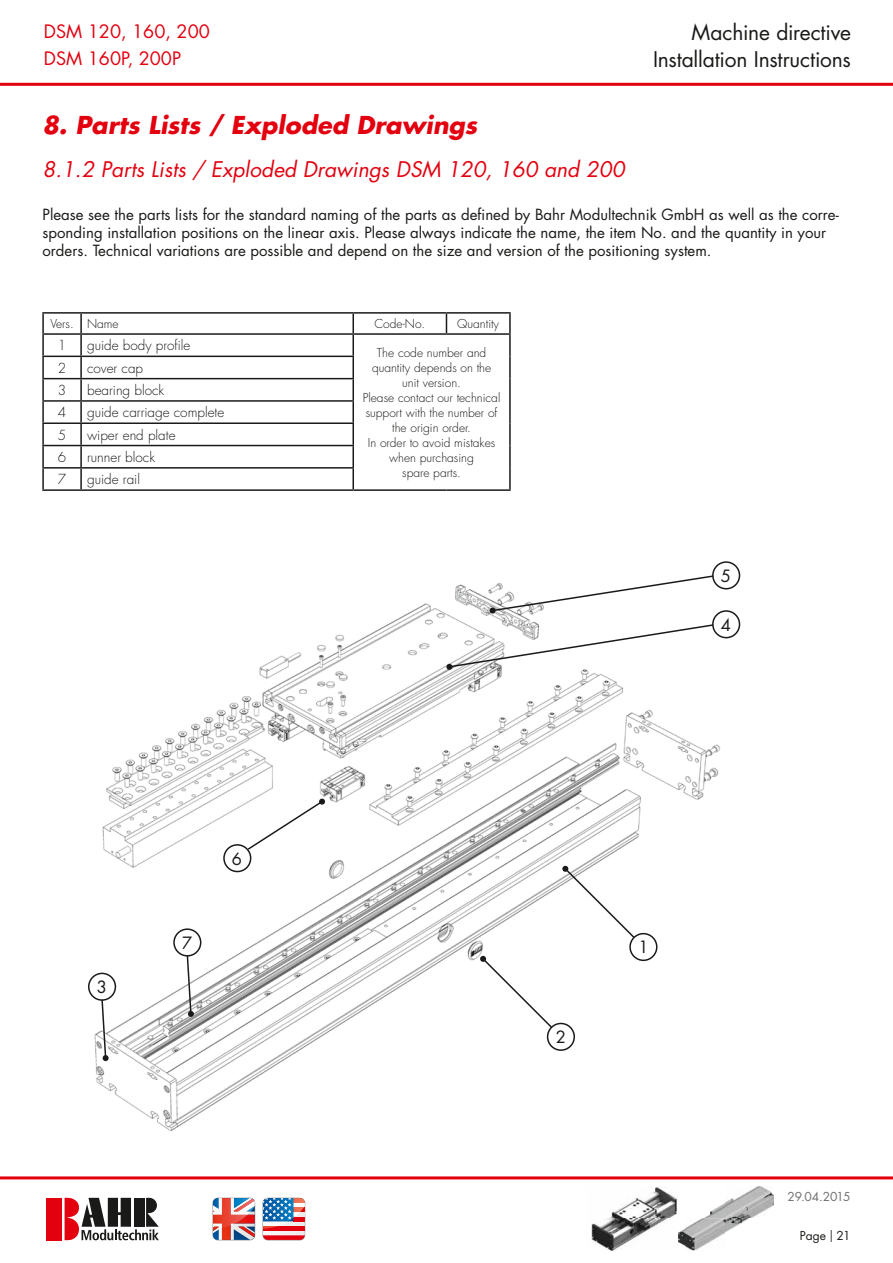
<style>
.page{position:relative;width:893px;height:1263px;background:#fff}
.page>*{position:absolute;margin:0;border:0;box-sizing:border-box;transform-origin:0 0}
.t1{font:italic 700 24px "Futura";color:#e3000f}
.t2{font:italic 21px "Futura";color:#e3000f}
.t3{font:21px/27px "Futura";letter-spacing:-.01em;color:#1a1a18;text-align:right}
.t4{font:18px/27px "Futura";color:#e3000f}
.t5{font:16.5px "Futura";color:#1a1a18}
.t6{font:15px/18px "Futura";color:#1a1a18}
.t7{font:300 13.5px "Futura";color:#1a1a18}
.t8{font:300 12px/15px "Futura";color:#1a1a18;text-align:center}
.t9{font:12px "Futura";letter-spacing:-.015em;color:#6f6f6e}
.t10{font:12px "Futura";letter-spacing:-.005em;color:#1a1a18}
.s1{font-family:"Minion Pro"}
</style>
<div class="page">
<img style="left:88px;top:581px;width:638px;height:550px">
<hr style="left:0;top:1176px;width:893px;height:3px;background:#e3000f">
<hr style="left:0;top:83px;width:893px;height:3px;background:#e3000f">
<div style="left:47px;top:1198px;width:15px;height:42px;background:#e3000f"></div>
<svg style="left:65px;top:1198px;width:94px;height:42px"></svg>
<img style="left:591px;top:1187px;width:87px;height:63px">
<svg style="left:262px;top:1198px;width:43px;height:42px"></svg>
<svg style="left:213px;top:1198px;width:43px;height:42px"></svg>
<img style="left:678px;top:1186px;width:95px;height:64px">
<hr style="left:42px;top:312px;width:39px;height:2px;background:#1a1a18">
<svg style="left:42px;top:314px;width:2px;height:19px"></svg>
<hr style="left:81px;top:312px;width:272px;height:2px;background:#1a1a18">
<svg style="left:80px;top:314px;width:2px;height:19px"></svg>
<hr style="left:353px;top:312px;width:93px;height:2px;background:#1a1a18">
<svg style="left:352px;top:314px;width:2px;height:19px"></svg>
<hr style="left:446px;top:312px;width:65px;height:2px;background:#1a1a18">
<svg style="left:446px;top:314px;width:1px;height:19px"></svg>
<svg style="left:509px;top:314px;width:2px;height:19px"></svg>
<hr style="left:42px;top:333px;width:39px;height:2px;background:#1a1a18">
<hr style="left:42px;top:335px;width:2px;height:21px;background:#1a1a18">
<hr style="left:81px;top:333px;width:272px;height:2px;background:#1a1a18">
<hr style="left:80px;top:335px;width:2px;height:21px;background:#1a1a18">
<hr style="left:353px;top:333px;width:93px;height:2px;background:#1a1a18">
<hr style="left:352px;top:335px;width:2px;height:21px;background:#1a1a18">
<hr style="left:446px;top:333px;width:65px;height:2px;background:#1a1a18">
<hr style="left:509px;top:335px;width:2px;height:21px;background:#1a1a18">
<hr style="left:42px;top:356px;width:39px;height:1px;background:#1a1a18">
<hr style="left:42px;top:357px;width:2px;height:21px;background:#1a1a18">
<hr style="left:81px;top:356px;width:273px;height:1px;background:#1a1a18">
<hr style="left:80px;top:357px;width:2px;height:21px;background:#1a1a18">
<hr style="left:352px;top:357px;width:2px;height:21px;background:#1a1a18">
<hr style="left:509px;top:356px;width:2px;height:23px;background:#1a1a18">
<hr style="left:42px;top:378px;width:39px;height:1px;background:#1a1a18">
<hr style="left:42px;top:379px;width:2px;height:21px;background:#1a1a18">
<hr style="left:81px;top:378px;width:273px;height:1px;background:#1a1a18">
<hr style="left:80px;top:379px;width:2px;height:21px;background:#1a1a18">
<hr style="left:352px;top:379px;width:2px;height:21px;background:#1a1a18">
<hr style="left:509px;top:379px;width:2px;height:22px;background:#1a1a18">
<hr style="left:42px;top:400px;width:39px;height:2px;background:#1a1a18">
<hr style="left:42px;top:402px;width:2px;height:20px;background:#1a1a18">
<hr style="left:81px;top:400px;width:273px;height:2px;background:#1a1a18">
<hr style="left:80px;top:402px;width:2px;height:20px;background:#1a1a18">
<hr style="left:352px;top:402px;width:2px;height:20px;background:#1a1a18">
<hr style="left:509px;top:401px;width:2px;height:22px;background:#1a1a18">
<hr style="left:42px;top:422px;width:39px;height:2px;background:#1a1a18">
<hr style="left:42px;top:424px;width:2px;height:21px;background:#1a1a18">
<hr style="left:81px;top:422px;width:273px;height:2px;background:#1a1a18">
<hr style="left:80px;top:424px;width:2px;height:21px;background:#1a1a18">
<hr style="left:352px;top:424px;width:2px;height:21px;background:#1a1a18">
<hr style="left:509px;top:423px;width:2px;height:22px;background:#1a1a18">
<hr style="left:42px;top:445px;width:39px;height:1px;background:#1a1a18">
<hr style="left:42px;top:446px;width:2px;height:21px;background:#1a1a18">
<hr style="left:81px;top:445px;width:273px;height:1px;background:#1a1a18">
<hr style="left:80px;top:446px;width:2px;height:21px;background:#1a1a18">
<hr style="left:352px;top:446px;width:2px;height:21px;background:#1a1a18">
<hr style="left:509px;top:445px;width:2px;height:23px;background:#1a1a18">
<hr style="left:42px;top:467px;width:39px;height:2px;background:#1a1a18">
<hr style="left:42px;top:469px;width:2px;height:20px;background:#1a1a18">
<hr style="left:81px;top:467px;width:273px;height:2px;background:#1a1a18">
<hr style="left:80px;top:469px;width:2px;height:20px;background:#1a1a18">
<hr style="left:352px;top:469px;width:2px;height:20px;background:#1a1a18">
<hr style="left:509px;top:468px;width:2px;height:21px;background:#1a1a18">
<hr style="left:42px;top:489px;width:39px;height:2px;background:#1a1a18">
<hr style="left:81px;top:489px;width:272px;height:2px;background:#1a1a18">
<hr style="left:353px;top:489px;width:93px;height:2px;background:#1a1a18">
<hr style="left:446px;top:489px;width:65px;height:2px;background:#1a1a18">
<svg style="left:562px;top:866px;width:74px;height:73px"></svg>
<svg style="left:446px;top:623px;width:268px;height:47px"></svg>
<svg style="left:246px;top:799px;width:79px;height:52px"></svg>
<svg style="left:490px;top:575px;width:224px;height:38px"></svg>
<svg style="left:480px;top:956px;width:73px;height:73px"></svg>
<svg style="left:101px;top:999px;width:8px;height:62px"></svg>
<svg style="left:186px;top:954px;width:8px;height:63px"></svg>
<div style="left:547px;top:1023px;width:28px;height:28px;border:2px solid #1a1a18;border-radius:50%"></div>
<div style="left:88px;top:973px;width:28px;height:28px;border:2px solid #1a1a18;border-radius:50%"></div>
<div style="left:173px;top:928px;width:28px;height:28px;border:2px solid #1a1a18;border-radius:50%"></div>
<div style="left:629px;top:933px;width:28px;height:28px;border:2px solid #1a1a18;border-radius:50%"></div>
<div style="left:712px;top:610px;width:28px;height:28px;border:2px solid #1a1a18;border-radius:50%"></div>
<div style="left:223px;top:844px;width:28px;height:28px;border:2px solid #1a1a18;border-radius:50%"></div>
<div style="left:712px;top:561px;width:28px;height:28px;border:2px solid #1a1a18;border-radius:50%"></div>
<p class="t4" style="left:44px;top:18px;width:167px">DSM 120, 160, 200<br>DSM 160P, 200P</p>
<h2 class="t3" style="left:653px;top:19px;width:199px">Machine directive<br>Installation Instructions</h2>
<h1 class="t1" style="left:43px;top:109px;width:436px">8. Parts Lists / Exploded Drawings</h1>
<h2 class="t2" style="left:43px;top:156px;width:584px">8.1.2 Parts Lists / Exploded Drawings DSM 120, 160 and 200</h2>
<p class="t6" style="left:43px;top:206px;width:798px">Please see the parts lists for the standard naming of the parts as defined by Bahr Modultechnik GmbH as well as the corre&shy;sponding installation positions on the linear axis. Please always indicate the name, the item No. and the quantity in your orders. Technical variations are possible and depend on the size and version of the positioning system.</p>
<p class="t8" style="left:50px;top:316px;width:70px">Vers. Name</p>
<p class="t8" style="left:374px;top:316px;width:52px">Code-No.</p>
<p class="t8" style="left:457px;top:316px;width:43px">Quantity</p>
<p class="t7" style="left:58px;top:337px;width:10px">1</p>
<p class="t7" style="left:87px;top:337px;width:105px">guide body profile</p>
<p class="t8" style="left:363px;top:345px;width:139px">The code number and quantity depends on the unit version.<br>Please contact our technical support with the number of the origin order.<br>In order to avoid mistakes when purchasing<br>spare parts.</p>
<p class="t7" style="left:58px;top:359px;width:10px">2</p>
<p class="t7" style="left:87px;top:359px;width:58px">cover cap</p>
<p class="t7" style="left:58px;top:382px;width:10px">3</p>
<p class="t7" style="left:87px;top:382px;width:79px">bearing block</p>
<p class="t7" style="left:58px;top:404px;width:10px">4</p>
<p class="t7" style="left:87px;top:404px;width:139px">guide carriage complete</p>
<p class="t7" style="left:58px;top:426px;width:10px">5</p>
<p class="t7" style="left:87px;top:426px;width:90px">wiper end plate</p>
<p class="t7" style="left:58px;top:449px;width:10px">6</p>
<p class="t7" style="left:87px;top:449px;width:70px">runner block</p>
<p class="t7" style="left:58px;top:471px;width:10px">7</p>
<p class="t7" style="left:87px;top:471px;width:54px">guide rail</p>
<p class="t5" style="left:721px;top:565px;width:12px">5</p>
<p class="t5" style="left:721px;top:614px;width:12px">4</p>
<p class="t5" style="left:97px;top:976px;width:12px">3</p>
<p class="t5" style="left:232px;top:848px;width:12px">6</p>
<p class="t5" style="left:182px;top:932px;width:12px">7</p>
<p class="t5" style="left:638px;top:937px;width:12px">1</p>
<p class="t5" style="left:556px;top:1026px;width:12px">2</p>
<p class="t9" style="left:788px;top:1189px;width:64px">29.04.2015</p>
<p class="t10" style="left:800px;top:1227px;width:52px">Page <span class="s1">|</span> 21</p>
</div>
